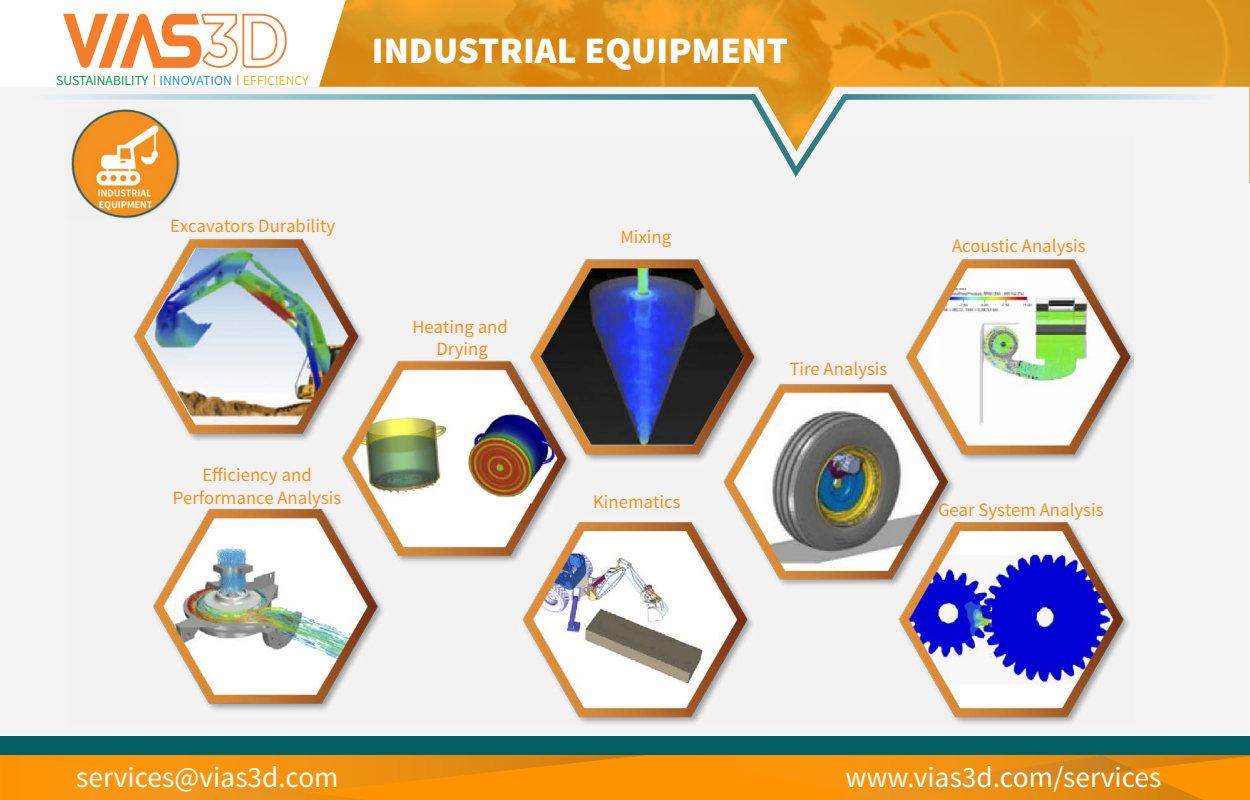
<style>
.page{position:relative;width:1250px;height:800px;background:#fff}
.page>*{position:absolute;margin:0;border:0;box-sizing:border-box;transform-origin:0 0}
.t1{font:900 37.5px "Source Sans Pro";color:#fff}
.t2{font:29.38px "Source Sans Pro";color:#fff}
.t3{font:18.75px/22.5px "Source Sans Pro";color:#f5911f;text-align:center}
.t4{font:13.75px "Source Sans Pro";color:#0d9848}
.s1{color:#2a93c1}
.s2{color:#dabc27}
</style>
<div class="page">
<div style="left:0;top:736px;width:1249px;height:19px;background:#005e64"></div>
<svg style="left:0;top:754px;width:1249px;height:45px;background:#ee900d"></svg>
<svg style="left:346px;top:0;width:903px;height:87px;background:#dc931d"></svg>
<div style="left:0;top:87px;width:1249px;height:647px;background:#f3f3f4"></div>
<svg style="left:24px;top:91px;width:1198px;height:92px"></svg>
<img style="left:69px;top:136px;width:1064px;height:588px">
<svg style="left:63px;top:0;width:283px;height:87px"></svg>
<img style="left:64px;top:109px;width:115px;height:112px">
<p class="t4" style="left:56px;top:72px;width:254px">SUSTAINABILITY <span class="s1">INNOVATION</span> <span class="s2">EFFICIENCY</span></p>
<h1 class="t1" style="left:372px;top:26px;width:417px">INDUSTRIAL EQUIPMENT</h1>
<p class="t3" style="left:170px;top:214px;width:166px">Excavators Durability</p>
<p class="t3" style="left:173px;top:464px;width:170px">Efficiency and<br>Performance Analysis</p>
<p class="t3" style="left:412px;top:316px;width:97px">Heating and<br>Drying</p>
<p class="t3" style="left:620px;top:226px;width:52px">Mixing</p>
<p class="t3" style="left:593px;top:491px;width:89px">Kinematics</p>
<p class="t3" style="left:790px;top:358px;width:99px">Tire Analysis</p>
<p class="t3" style="left:952px;top:235px;width:135px">Acoustic Analysis</p>
<p class="t3" style="left:938px;top:498px;width:167px">Gear System Analysis</p>
<h2 class="t2" style="left:76px;top:759px;width:264px">services@vias3d.com</h2>
<h2 class="t2" style="left:845px;top:759px;width:318px">www.vias3d.com/services</h2>
</div>
